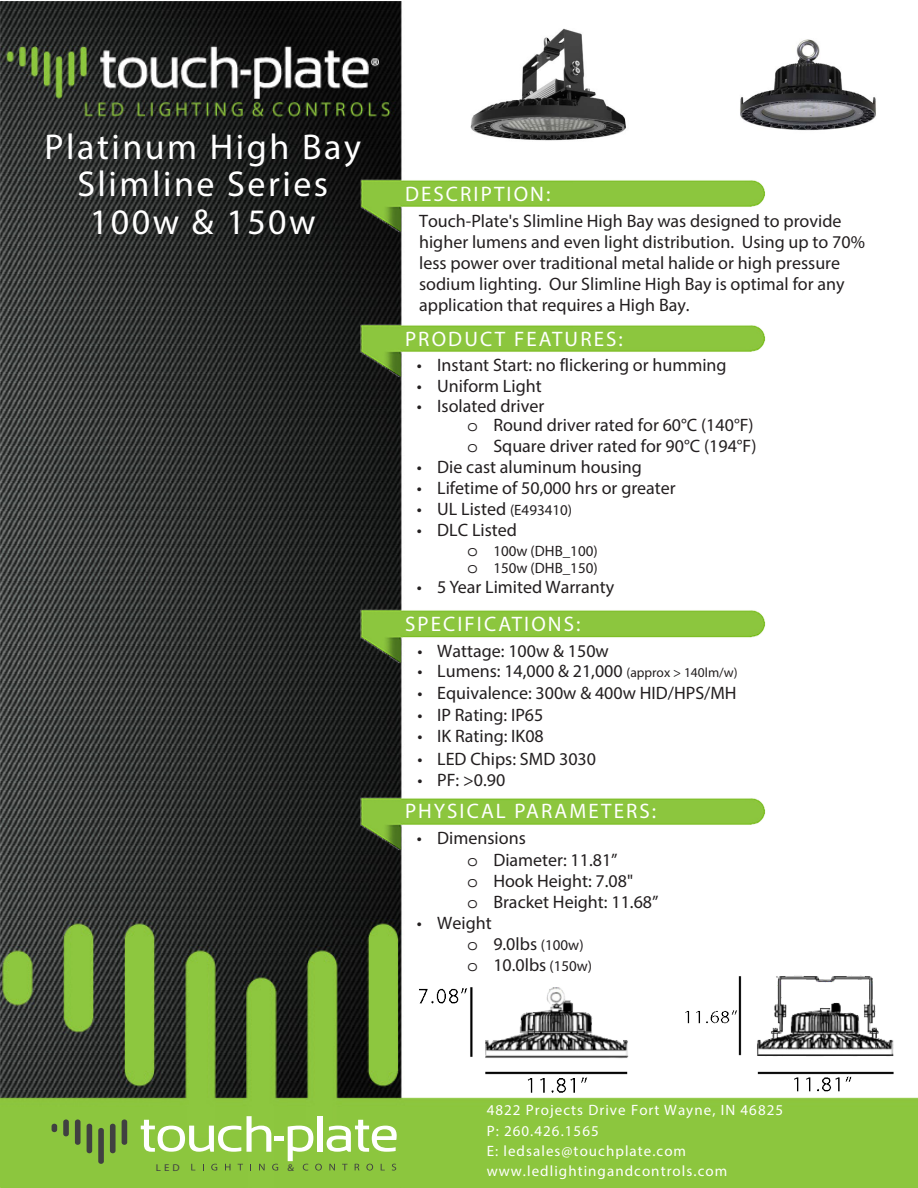
<style>
.page{position:relative;width:918px;height:1188px;background:#fff}
.page>*{position:absolute;margin:0;border:0;box-sizing:border-box;transform-origin:0 0}
.t1{font:36px/37.5px "Myriad Pro";letter-spacing:.07em;color:#fff;text-align:center}
.t2{font:21px "Myriad Pro";letter-spacing:.1em;color:#fff}
.t3{font:18px/20.9px "Myriad Pro";color:#231f20}
.TOC_Text{font:15px/20.4px "Myriad Pro";letter-spacing:.07em;color:#fff}
.t4{font:15px/17.4px "Myriad Pro";color:#231f20}
.t5{font:9.9px "Myriad Pro";color:#404041;scale:1.1 1}
.s1{font-family:"Courier Std"}
.s2{font-size:15px}
.s3{font-family:"Courier Std";font-size:18px}
.s4{font-size:13.5px}
</style>
<div class="page">
<img style="left:0;top:1px;width:918px;height:1187px">
<img style="left:360px;top:795px;width:405px;height:55px">
<img style="left:360px;top:608px;width:405px;height:55px">
<img style="left:360px;top:323px;width:405px;height:55px">
<img style="left:360px;top:178px;width:405px;height:55px">
<svg style="left:191px;top:1164px;width:4px;height:6px"></svg>
<svg style="left:211px;top:1164px;width:6px;height:7px"></svg>
<svg style="left:225px;top:1164px;width:5px;height:6px"></svg>
<svg style="left:238px;top:1164px;width:5px;height:6px"></svg>
<svg style="left:259px;top:1164px;width:6px;height:6px"></svg>
<svg style="left:272px;top:1164px;width:6px;height:7px"></svg>
<hr style="left:274px;top:1136px;width:10px;height:4px;background:#fff">
<svg style="left:247px;top:1116px;width:24px;height:36px"></svg>
<div style="left:317px;top:1116px;width:6px;height:36px;background:#fff"></div>
<svg style="left:141px;top:1120px;width:100px;height:32px"></svg>
<svg style="left:288px;top:1120px;width:110px;height:51px"></svg>
<div style="left:52px;top:1124px;width:5px;height:8px;background:#404041;border-radius:3px"></div>
<div style="left:63px;top:1119px;width:6px;height:17px;background:#404041;border-radius:3px"></div>
<div style="left:75px;top:1119px;width:6px;height:26px;background:#404041;border-radius:3px"></div>
<div style="left:87px;top:1124px;width:5px;height:29px;background:#404041;border-radius:3px"></div>
<div style="left:98px;top:1128px;width:6px;height:36px;background:#404041;border-radius:3px"></div>
<div style="left:110px;top:1124px;width:6px;height:29px;background:#404041;border-radius:3px"></div>
<div style="left:122px;top:1119px;width:5px;height:26px;background:#404041;border-radius:3px"></div>
<img style="left:460px;top:1px;width:175px;height:175px">
<img style="left:723px;top:3px;width:174px;height:175px">
<img style="left:410px;top:956px;width:235px;height:143px">
<img style="left:684px;top:958px;width:220px;height:141px">
<h1 class="t1" style="left:44px;top:127px;width:318px">Platinum High Bay<br>Slimline Series<br>100w &amp; 150w</h1>
<p class="t2" style="left:405px;top:181px;width:147px">DESCRIPTION:</p>
<p class="t3" style="left:419px;top:211px;width:447px">Touch-Plate's Slimline High Bay was designed to provide higher lumens and even light distribution. Using up to 70% less power over traditional metal halide or high pressure sodium lighting. Our Slimline High Bay is optimal for any application that requires a High Bay.</p>
<p class="t2" style="left:405px;top:326px;width:219px">PRODUCT FEATURES:</p>
<p class="t3" style="left:417px;top:354px;width:311px">• Instant Start: no flickering or humming</p>
<p class="t3" style="left:417px;top:375px;width:126px">• Uniform Light</p>
<p class="t3" style="left:467px;top:396px;width:291px;line-height:19.8px;text-indent:-50px">• Isolated driver<br><span class="s1">o</span> Round driver rated for 60°C (140°F) <span class="s1">o</span> Square driver rated for 90°C (194°F)</p>
<p class="t3" style="left:417px;top:456px;width:226px">• Die cast aluminum housing</p>
<p class="t3" style="left:417px;top:477px;width:260px">• Lifetime of 50,000 hrs or greater</p>
<p class="t3" style="left:417px;top:499px;width:157px">• UL Listed <span class="s2">(E493410)</span></p>
<p class="t3" style="left:417px;top:520px;width:102px">• DLC Listed</p>
<p class="t4" style="left:467px;top:542px;width:132px"><span class="s3">o</span> 100w (DHB_100) <span class="s3">o</span> 150w (DHB_150)</p>
<p class="t3" style="left:417px;top:577px;width:199px">• 5 Year Limited Warranty</p>
<p class="t2" style="left:405px;top:611px;width:177px">SPECIFICATIONS:</p>
<p class="t3" style="left:418px;top:641px;width:193px">• Wattage: 100w &amp; 150w</p>
<p class="t3" style="left:418px;top:661px;width:322px">• Lumens: 14,000 &amp; 21,000 <span class="s4">(approx &gt; 140lm/w)</span></p>
<p class="t3" style="left:418px;top:682px;width:321px">• Equivalence: 300w &amp; 400w HID/HPS/MH</p>
<p class="t3" style="left:418px;top:705px;width:127px">• IP Rating: IP65</p>
<p class="t3" style="left:418px;top:725px;width:128px">• IK Rating: IK08</p>
<p class="t3" style="left:418px;top:748px;width:180px">• LED Chips: SMD 3030</p>
<p class="t3" style="left:418px;top:769px;width:89px">• PF: &gt;0.90</p>
<p class="t2" style="left:405px;top:798px;width:253px">PHYSICAL PARAMETERS:</p>
<p class="t3" style="left:467px;top:828px;width:193px;line-height:21.3px;text-indent:-50px">• Dimensions<br><span class="s1">o</span> Diameter: 11.81”<br><span class="s1">o</span> Hook Height: 7.08"<br><span class="s1">o</span> Bracket Height: 11.68”</p>
<p class="t3" style="left:467px;top:912px;width:126px;text-indent:-50px">• Weight<br><span class="s1">o</span> 9.0lbs <span class="s2">(100w) </span><span class="s1">o</span> 10.0lbs <span class="s2">(150w)</span></p>
<p class="TOC_Text" style="left:487px;top:1099px;width:298px">4822 Projects Drive Fort Wayne, IN 46825<br>P: 260.426.1565<br>E: ledsales@touchplate.com</p>
<p class="t5" style="left:156px;top:1161px;width:23px">LED</p>
<p class="t5" style="left:287px;top:1161px;width:7px">&amp;</p>
<p class="TOC_Text" style="left:487px;top:1160px;width:242px">www.ledlightingandcontrols.com</p>
</div>
